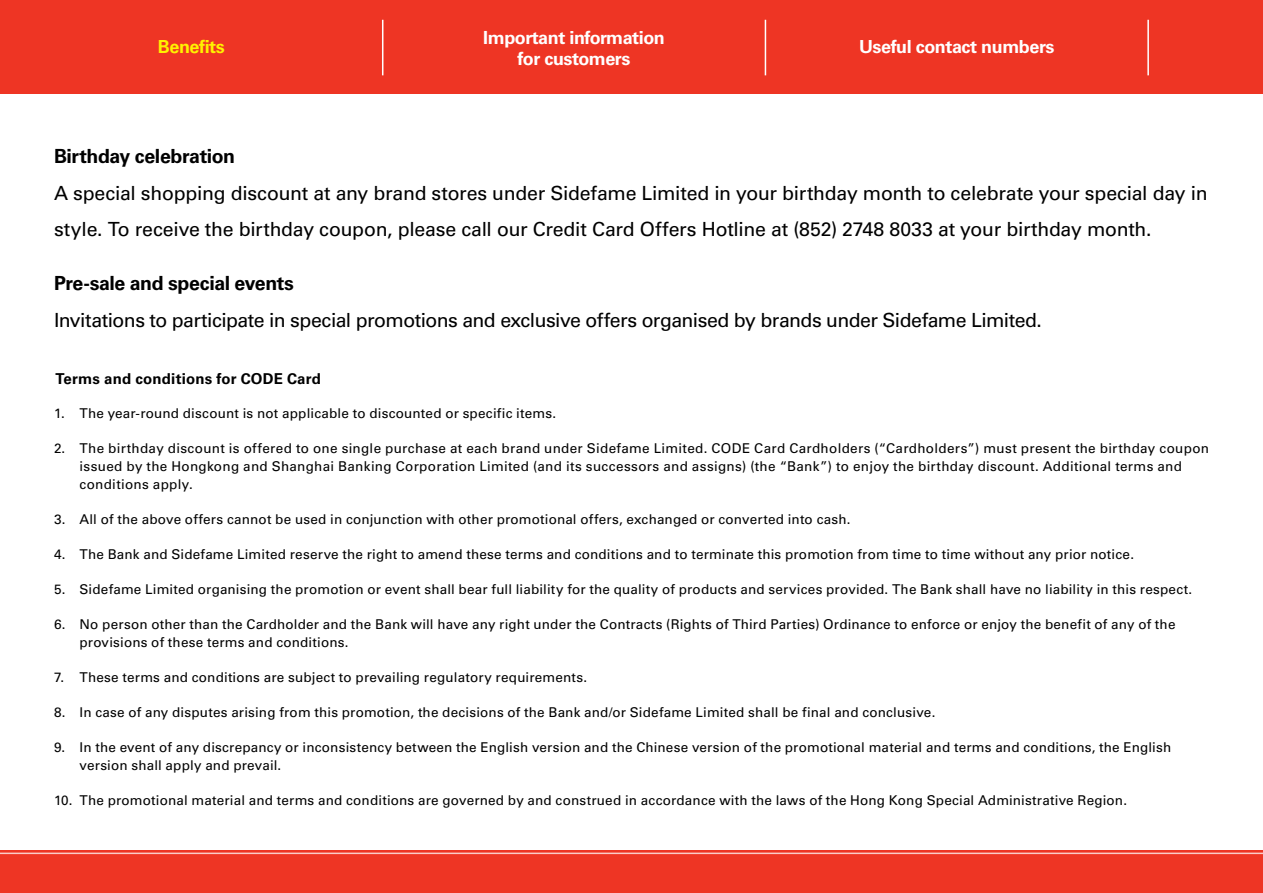
<style>
.page{position:relative;width:1263px;height:893px;background:#fff}
.page>*{position:absolute;margin:0;border:0;box-sizing:border-box;transform-origin:0 0}
.t1{font:19.5px/36.8px "Univers LT Std";letter-spacing:-.015em;color:#000}
.t2{font:700 19.5px "Univers LT Std";letter-spacing:-.02em;color:#000}
.t3{font:700 18px/21px "Univers LT Std";letter-spacing:-.025em;color:#fff;text-align:center}
.t4{font:700 18px "Univers LT Std";letter-spacing:-.025em;color:#fff200}
.t5{font:700 15px "Univers LT Std";letter-spacing:.01em;color:#000}
.t6{font:13.5px/18px "Univers LT Std";letter-spacing:.015em;color:#000}
</style>
<div class="page">
<div style="left:0;top:850px;width:1263px;height:43px;background:#ee3524"></div>
<div style="left:0;top:0;width:1263px;height:94px;background:#ee3524"></div>
<hr style="left:0;top:853px;width:1263px;height:1px;background:#fff">
<hr style="left:1147px;top:20px;width:2px;height:55px;background:#fff">
<hr style="left:382px;top:20px;width:1px;height:55px;background:#fff">
<hr style="left:765px;top:20px;width:1px;height:55px;background:#fff">
<h2 class="t4" style="left:158px;top:37px;width:68px">Benefits</h2>
<h2 class="t3" style="left:483px;top:27px;width:183px">Important information for customers</h2>
<h2 class="t3" style="left:859px;top:36px;width:197px">Useful contact numbers</h2>
<h1 class="t2" style="left:54px;top:145px;width:183px">Birthday celebration</h1>
<p class="t1" style="left:54px;top:175px;width:1155px">A special shopping discount at any brand stores under Sidefame Limited in your birthday month to celebrate your special day in style. To receive the birthday coupon, please call our Credit Card Offers Hotline at (852) 2748 8033 at your birthday month.</p>
<h1 class="t2" style="left:54px;top:272px;width:241px">Pre-sale and special events</h1>
<h1 class="t1" style="left:54px;top:302px;width:989px">Invitations to participate in special promotions and exclusive offers organised by brands under Sidefame Limited.</h1>
<p class="t5" style="left:56px;top:370px;width:267px">Terms and conditions for CODE Card</p>
<p class="t6" style="left:54px;top:404px;width:504px">1. The year-round discount is not applicable to discounted or specific items.</p>
<p class="t6" style="left:80px;top:439px;width:1131px;text-indent:-26px">2. The birthday discount is offered to one single purchase at each brand under Sidefame Limited. CODE Card Cardholders (“Cardholders”) must present the birthday coupon issued by the Hongkong and Shanghai Banking Corporation Limited (and its successors and assigns) (the “Bank”) to enjoy the birthday discount. Additional terms and conditions apply.</p>
<p class="t6" style="left:54px;top:510px;width:798px">3. All of the above offers cannot be used in conjunction with other promotional offers, exchanged or converted into cash.</p>
<p class="t6" style="left:54px;top:545px;width:1081px">4. The Bank and Sidefame Limited reserve the right to amend these terms and conditions and to terminate this promotion from time to time without any prior notice.</p>
<p class="t6" style="left:54px;top:580px;width:1140px">5. Sidefame Limited organising the promotion or event shall bear full liability for the quality of products and services provided. The Bank shall have no liability in this respect.</p>
<p class="t6" style="left:80px;top:615px;width:1097px;text-indent:-26px">6. No person other than the Cardholder and the Bank will have any right under the Contracts (Rights of Third Parties) Ordinance to enforce or enjoy the benefit of any of the provisions of these terms and conditions.</p>
<p class="t6" style="left:54px;top:668px;width:535px">7. These terms and conditions are subject to prevailing regulatory requirements.</p>
<p class="t6" style="left:54px;top:703px;width:883px">8. In case of any disputes arising from this promotion, the decisions of the Bank and/or Sidefame Limited shall be final and conclusive.</p>
<p class="t6" style="left:80px;top:738px;width:1093px;text-indent:-26px">9. In the event of any discrepancy or inconsistency between the English version and the Chinese version of the promotional material and terms and conditions, the English version shall apply and prevail.</p>
<p class="t6" style="left:54px;top:791px;width:1074px">10. The promotional material and terms and conditions are governed by and construed in accordance with the laws of the Hong Kong Special Administrative Region.</p>
</div>
